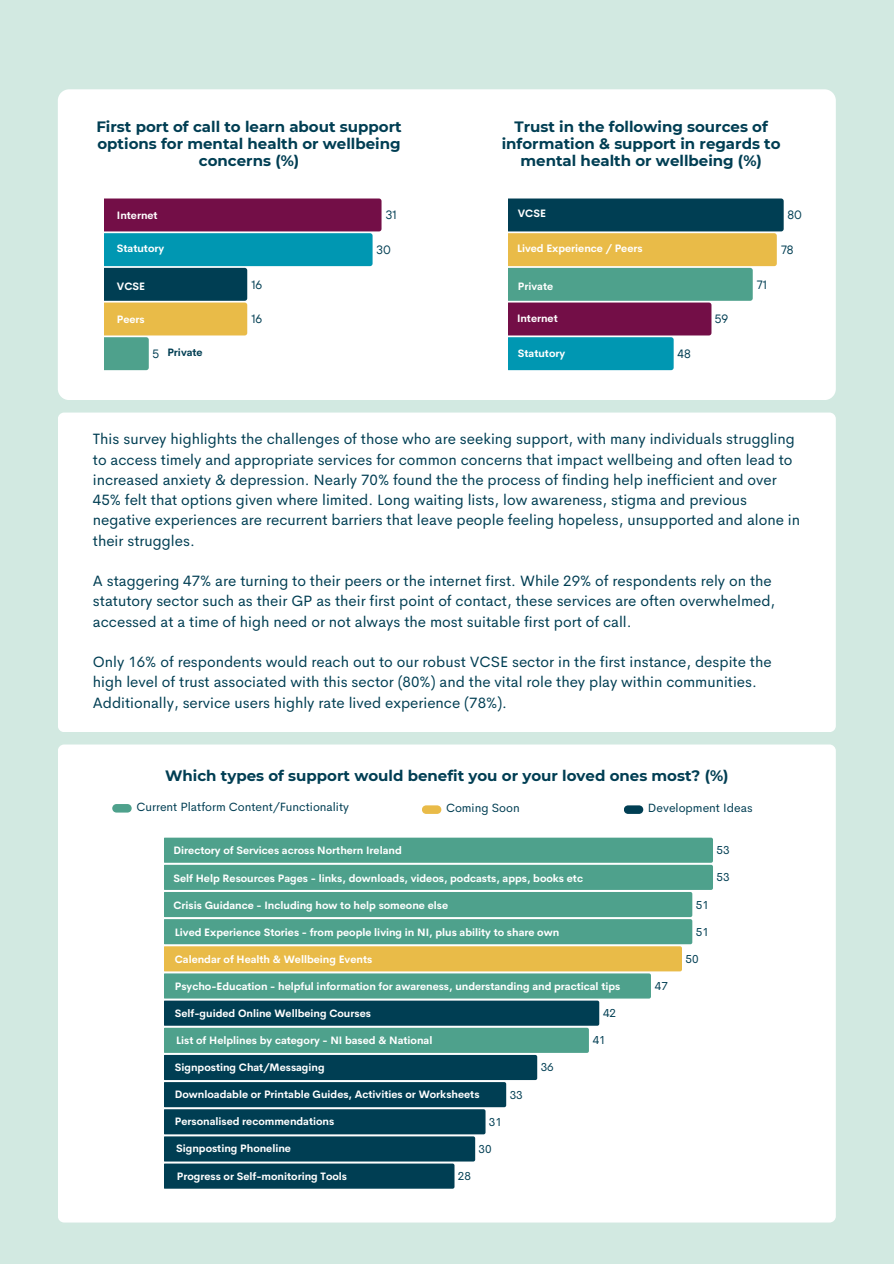
<style>
.page{position:relative;width:894px;height:1264px;background:#fff}
.page>*{position:absolute;margin:0;border:0;box-sizing:border-box;transform-origin:0 0}
.t1{font:15px/20.2px "Cerebri Sans";color:#003e53}
.t2{font:700 15px/16.8px "Montserrat";color:#003e53;text-align:center}
.t3{font:12px "Cerebri Sans";color:#003e53}
.t4{font:12px "TT Hoves";color:#003e53}
.t5{font:11.55px "Cerebri Sans";color:#003e53}
.t6{font:700 10.5px "Cerebri Sans";color:#fff}
.t7{font:700 10.5px "Cerebri Sans";color:#003e53}
</style>
<div class="page">
<div style="left:0;top:0;width:893px;height:1263px;background:#d2e9e1"></div>
<div style="left:58px;top:89px;width:777px;height:311px;background:#fff;border-radius:11px"></div>
<svg style="left:508px;top:198px;width:275px;height:172px"></svg>
<svg style="left:104px;top:198px;width:277px;height:172px"></svg>
<div style="left:58px;top:412px;width:777px;height:320px;background:#fff;border-radius:6px"></div>
<div style="left:58px;top:744px;width:777px;height:478px;background:#fff;border-radius:6px"></div>
<svg style="left:165px;top:837px;width:547px;height:351px"></svg>
<svg style="left:112px;top:804px;width:20px;height:8px"></svg>
<svg style="left:422px;top:805px;width:19px;height:9px"></svg>
<svg style="left:624px;top:805px;width:19px;height:9px"></svg>
<h1 class="t2" style="left:96px;top:118px;width:307px">First port of call to learn about support options for mental health or wellbeing concerns (%)</h1>
<p class="t6" style="left:117px;top:208px;width:42px">Internet</p>
<h1 class="t6" style="left:117px;top:242px;width:49px">Statutory</h1>
<p class="t6" style="left:117px;top:279px;width:30px">VCSE</p>
<h4 class="t6" style="left:117px;top:312px;width:29px">Peers</h4>
<p class="t4" style="left:152px;top:346px;width:8px">5</p>
<p class="t7" style="left:167px;top:346px;width:37px">Private</p>
<p class="t4" style="left:251px;top:277px;width:12px">16</p>
<p class="t4" style="left:251px;top:311px;width:12px">16</p>
<p class="t4" style="left:386px;top:207px;width:12px">31</p>
<p class="t4" style="left:376px;top:242px;width:16px">30</p>
<p class="t2" style="left:501px;top:118px;width:280px">Trust in the following sources of information &amp; support in regards to mental health or wellbeing (%)</p>
<p class="t6" style="left:517px;top:207px;width:30px">VCSE</p>
<p class="t6" style="left:517px;top:242px;width:127px">Lived Experience / Peers</p>
<p class="t6" style="left:517px;top:279px;width:37px">Private</p>
<h4 class="t6" style="left:517px;top:311px;width:42px">Internet</h4>
<p class="t6" style="left:517px;top:346px;width:49px">Statutory</p>
<p class="t4" style="left:677px;top:346px;width:15px">48</p>
<p class="t4" style="left:714px;top:311px;width:15px">59</p>
<p class="t4" style="left:756px;top:277px;width:11px">71</p>
<p class="t4" style="left:787px;top:207px;width:16px">80</p>
<p class="t4" style="left:780px;top:242px;width:14px">78</p>
<p class="t1" style="left:93px;top:429px;width:708px">This survey highlights the challenges of those who are seeking support, with many individuals struggling to access timely and appropriate services for common concerns that impact wellbeing and often lead to increased anxiety &amp; depression. Nearly 70% found the the process of finding help inefficient and over 45% felt that options given where limited. Long waiting lists, low awareness, stigma and previous negative experiences are recurrent barriers that leave people feeling hopeless, unsupported and alone in their struggles.</p>
<p class="t1" style="left:93px;top:571px;width:683px">A staggering 47% are turning to their peers or the internet first. While 29% of respondents rely on the statutory sector such as their GP as their first point of contact, these services are often overwhelmed, accessed at a time of high need or not always the most suitable first port of call.</p>
<h2 class="t1" style="left:93px;top:652px;width:680px">Only 16% of respondents would reach out to our robust VCSE sector in the first instance, despite the high level of trust associated with this sector (80%) and the vital role they play within communities.<br>Additionally, service users highly rate lived experience (78%).</h2>
<h2 class="t2" style="left:165px;top:767px;width:565px">Which types of support would benefit you or your loved ones most? (%)</h2>
<p class="t3" style="left:136px;top:799px;width:214px">Current Platform Content/Functionality</p>
<p class="t3" style="left:647px;top:800px;width:106px">Development Ideas</p>
<h2 class="t3" style="left:446px;top:800px;width:75px">Coming Soon</h2>
<h1 class="t6" style="left:173px;top:844px;width:230px">Directory of Services across Northern Ireland</h1>
<h3 class="t6" style="left:173px;top:871px;width:411px">Self Help Resources Pages - links, downloads, videos, podcasts, apps, books etc</h3>
<h3 class="t6" style="left:173px;top:898px;width:276px">Crisis Guidance - Including how to help someone else</h3>
<p class="t6" style="left:175px;top:925px;width:386px">Lived Experience Stories - from people living in NI, plus ability to share own</p>
<p class="t6" style="left:175px;top:952px;width:199px">Calendar of Health &amp; Wellbeing Events</p>
<p class="t6" style="left:175px;top:979px;width:447px">Psycho-Education - helpful information for awareness, understanding and practical tips</p>
<p class="t6" style="left:175px;top:1006px;width:197px">Self-guided Online Wellbeing Courses</p>
<p class="t6" style="left:176px;top:1033px;width:258px">List of Helplines by category - NI based &amp; National</p>
<p class="t6" style="left:175px;top:1060px;width:151px">Signposting Chat/Messaging</p>
<p class="t6" style="left:175px;top:1087px;width:306px">Downloadable or Printable Guides, Activities or Worksheets</p>
<p class="t6" style="left:175px;top:1114px;width:161px">Personalised recommendations</p>
<p class="t6" style="left:176px;top:1141px;width:116px">Signposting Phoneline</p>
<p class="t6" style="left:177px;top:1168px;width:172px">Progress or Self-monitoring Tools</p>
<p class="t5" style="left:603px;top:1005px;width:15px">42</p>
<p class="t5" style="left:592px;top:1032px;width:15px">41</p>
<p class="t5" style="left:540px;top:1059px;width:15px">36</p>
<p class="t5" style="left:509px;top:1087px;width:15px">33</p>
<p class="t5" style="left:489px;top:1114px;width:15px">31</p>
<p class="t5" style="left:478px;top:1141px;width:15px">30</p>
<p class="t5" style="left:458px;top:1168px;width:15px">28</p>
<p class="t5" style="left:654px;top:978px;width:15px">47</p>
<p class="t5" style="left:695px;top:897px;width:15px">51</p>
<p class="t5" style="left:695px;top:924px;width:15px">51</p>
<p class="t5" style="left:685px;top:951px;width:15px">50</p>
<p class="t5" style="left:716px;top:842px;width:15px">53</p>
<p class="t5" style="left:716px;top:869px;width:15px">53</p>
</div>
